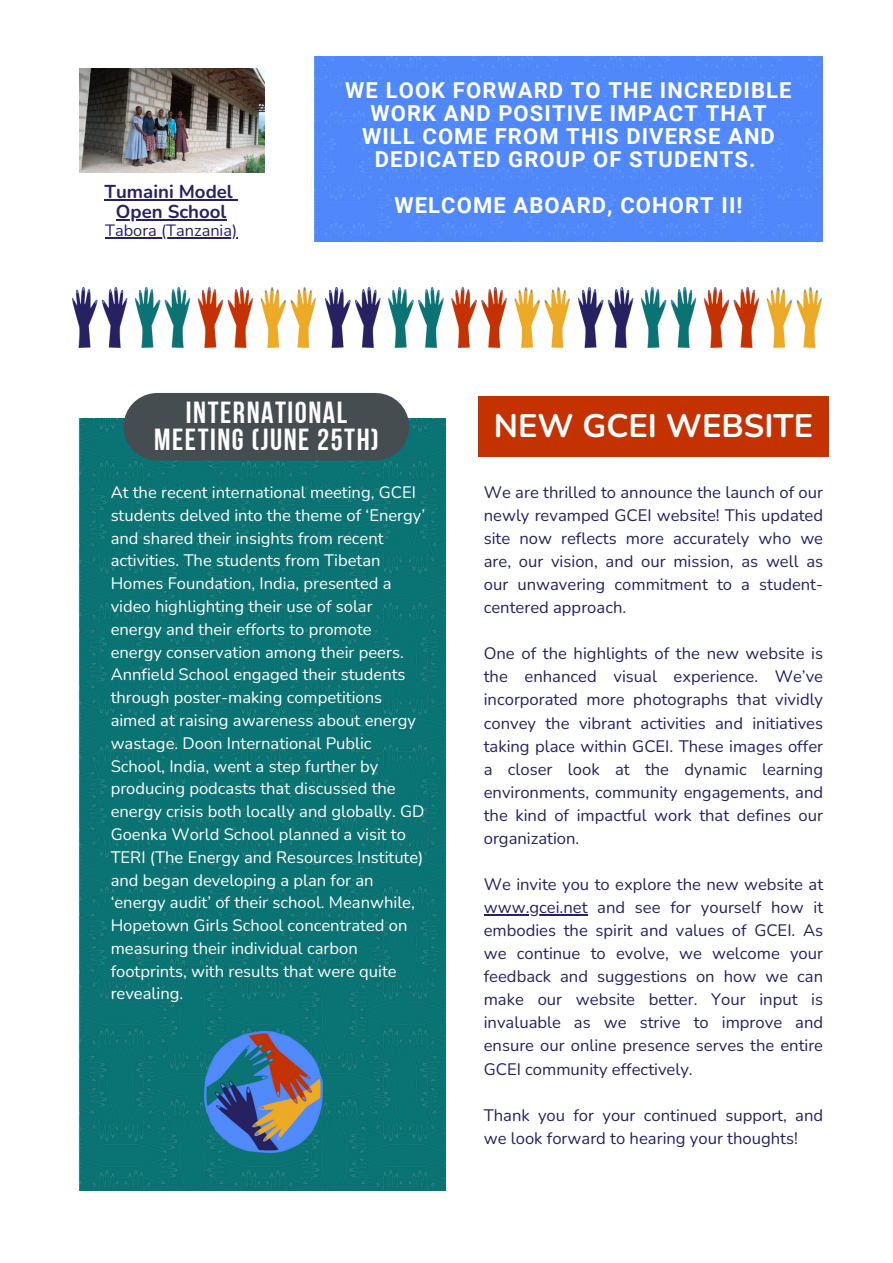
<style>
.page{position:relative;width:893px;height:1263px;background:#fff}
.page>*{position:absolute;margin:0;border:0;box-sizing:border-box;transform-origin:0 0}
.t1{font:700 32.47px "Nunito";color:#fff}
.t2{font:30.45px/27px "Bebas Neue Cyrillic";letter-spacing:.05em;color:#fff;text-align:center}
.t3{font:700 21.98px/23.1px "Roboto";letter-spacing:.05em;color:#fff;text-align:center}
.t4{font:700 18.6px "Nunito";color:#262261}
.t5{font:16.65px/23.1px "Nunito";color:#262261;text-align:justify}
.t6{font:16.58px/22.8px "Nunito";color:#fff}
.t7{font:16.35px "Nunito";color:#262261}
</style>
<div class="page">
<img style="left:79px;top:68px;width:185px;height:105px">
<hr style="left:105px;top:199px;width:128px;height:2px;background:#262261">
<hr style="left:116px;top:219px;width:110px;height:2px;background:#262261">
<hr style="left:105px;top:237px;width:132px;height:1px;background:#262261">
<div style="left:315px;top:56px;width:507px;height:185px;background:#5087fa"></div>
<img style="left:79px;top:418px;width:367px;height:772px">
<div style="left:157px;top:393px;width:218px;height:67px;background:#464d50"></div>
<img style="left:73px;top:287px;width:243px;height:60px">
<img style="left:326px;top:287px;width:243px;height:60px">
<img style="left:579px;top:287px;width:243px;height:60px">
<div style="left:478px;top:396px;width:350px;height:61px;background:#c43202"></div>
<hr style="left:484px;top:914px;width:103px;height:1px;background:#262261">
<img style="left:205px;top:1032px;width:117px;height:120px">
<p class="t4" style="left:105px;top:179px;width:130px">Tumaini Model</p>
<p class="t4" style="left:116px;top:199px;width:112px">Open School</p>
<p class="t7" style="left:105px;top:219px;width:134px">Tabora (Tanzania)</p>
<h3 class="t3" style="left:345px;top:79px;width:448px">WE LOOK FORWARD TO THE INCREDIBLE<br>WORK AND POSITIVE IMPACT THAT<br>WILL COME FROM THIS DIVERSE AND<br>DEDICATED GROUP OF STUDENTS.</h3>
<h3 class="t3" style="left:394px;top:194px;width:349px">WELCOME ABOARD, COHORT II!</h3>
<p class="t2" style="left:154px;top:402px;width:226px">INTERNATIONAL<br>MEETING (JUNE 25TH)</p>
<p class="t6" style="left:111px;top:481px;width:316px">At the recent international meeting, GCEI students delved into the theme of ‘Energy’ and shared their insights from recent activities. The students from Tibetan Homes Foundation, India, presented a video highlighting their use of solar energy and their efforts to promote energy conservation among their peers.<br>Annfield School engaged their students through poster-making competitions aimed at raising awareness about energy wastage. Doon International Public School, India, went a step further by producing podcasts that discussed the energy crisis both locally and globally. GD Goenka World School planned a visit to TERI (The Energy and Resources Institute) and began developing a plan for an ‘energy audit’ of their school. Meanwhile, Hopetown Girls School concentrated on measuring their individual carbon footprints, with results that were quite revealing.</p>
<p class="t1" style="left:494px;top:404px;width:321px">NEW GCEI WEBSITE</p>
<h1 class="t5" style="left:484px;top:481px;width:341px">We are thrilled to announce the launch of our newly revamped GCEI website! This updated site now reflects more accurately who we are, our vision, and our mission, as well as our unwavering commitment to a student&shy;centered approach.</h1>
<p class="t5" style="left:484px;top:642px;width:341px">One of the highlights of the new website is the enhanced visual experience. We’ve incorporated more photographs that vividly convey the vibrant activities and initiatives taking place within GCEI. These images offer a closer look at the dynamic learning environments, community engagements, and the kind of impactful work that defines our organization.</p>
<p class="t5" style="left:484px;top:873px;width:341px">We invite you to explore the new website at</p>
<p class="t5" style="left:484px;top:896px;width:341px">www.gcei.net and see for yourself how it embodies the spirit and values of GCEI. As we continue to evolve, we welcome your feedback and suggestions on how we can make our website better. Your input is invaluable as we strive to improve and ensure our online presence serves the entire GCEI community effectively.</p>
<p class="t5" style="left:484px;top:1103px;width:341px">Thank you for your continued support, and</p>
<p class="t5" style="left:484px;top:1127px;width:316px">we look forward to hearing your thoughts!</p>
</div>
